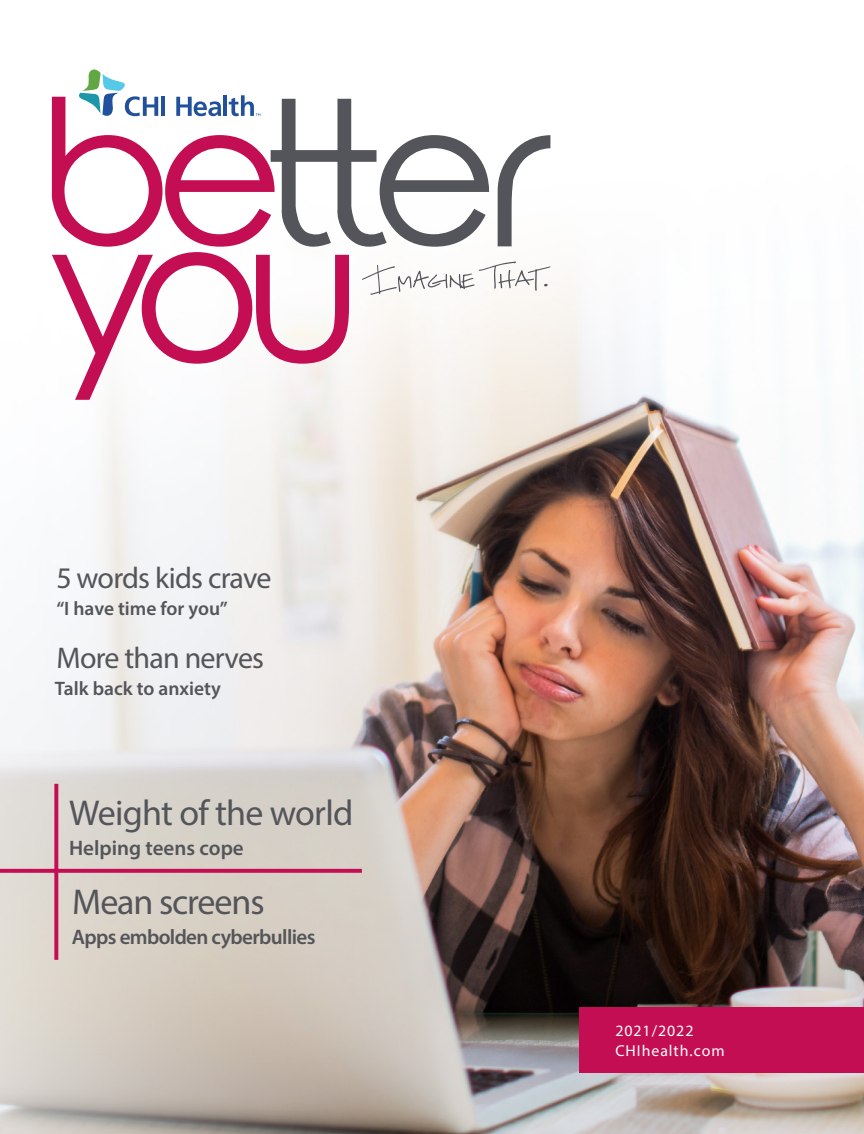
<style>
.page{position:relative;width:864px;height:1134px;background:#fff}
.page>*{position:absolute;margin:0;border:0;box-sizing:border-box;transform-origin:0 0}
.x_msonormal{font:36px "Myriad Pro";letter-spacing:-.025em;color:#54555a}
.t1{font:30px "Myriad Pro";letter-spacing:-.025em;color:#54555a}
.x_msonormal-2{font:600 21px "Myriad Pro";letter-spacing:-.03em;color:#54555a}
.x_msonormal-3{font:600 21px "Myriad Pro";color:#54555a}
.t2{font:600 19.5px "Myriad Pro";color:#54555a}
.t3{font:15.9px "Myriad Pro";letter-spacing:.06em;color:#fff}
</style>
<div class="page">
<img style="left:0;top:97px;width:864px;height:1037px">
<div style="left:580px;top:1007px;width:284px;height:65px;background:#c40e53"></div>
<svg style="left:0;top:869px;width:362px;height:4px"></svg>
<svg style="left:54px;top:784px;width:4px;height:176px"></svg>
<svg style="left:52px;top:69px;width:498px;height:331px"></svg>
<p class="t1" style="left:56px;top:560px;width:217px">5 words kids crave</p>
<p class="t2" style="left:56px;top:596px;width:173px">“I have time for you”</p>
<p class="t1" style="left:56px;top:640px;width:209px">More than nerves</p>
<p class="t2" style="left:55px;top:676px;width:168px">Talk back to anxiety</p>
<p class="x_msonormal" style="left:69px;top:791px;width:286px">Weight of the world</p>
<p class="x_msonormal-3" style="left:69px;top:834px;width:176px">Helping teens cope</p>
<p class="x_msonormal" style="left:72px;top:880px;width:194px">Mean screens</p>
<p class="x_msonormal-2" style="left:72px;top:924px;width:245px">Apps embolden cyberbullies</p>
<p class="t3" style="left:615px;top:1021px;width:80px">2021/2022</p>
<p class="t3" style="left:615px;top:1041px;width:111px">CHIhealth.com</p>
</div>
